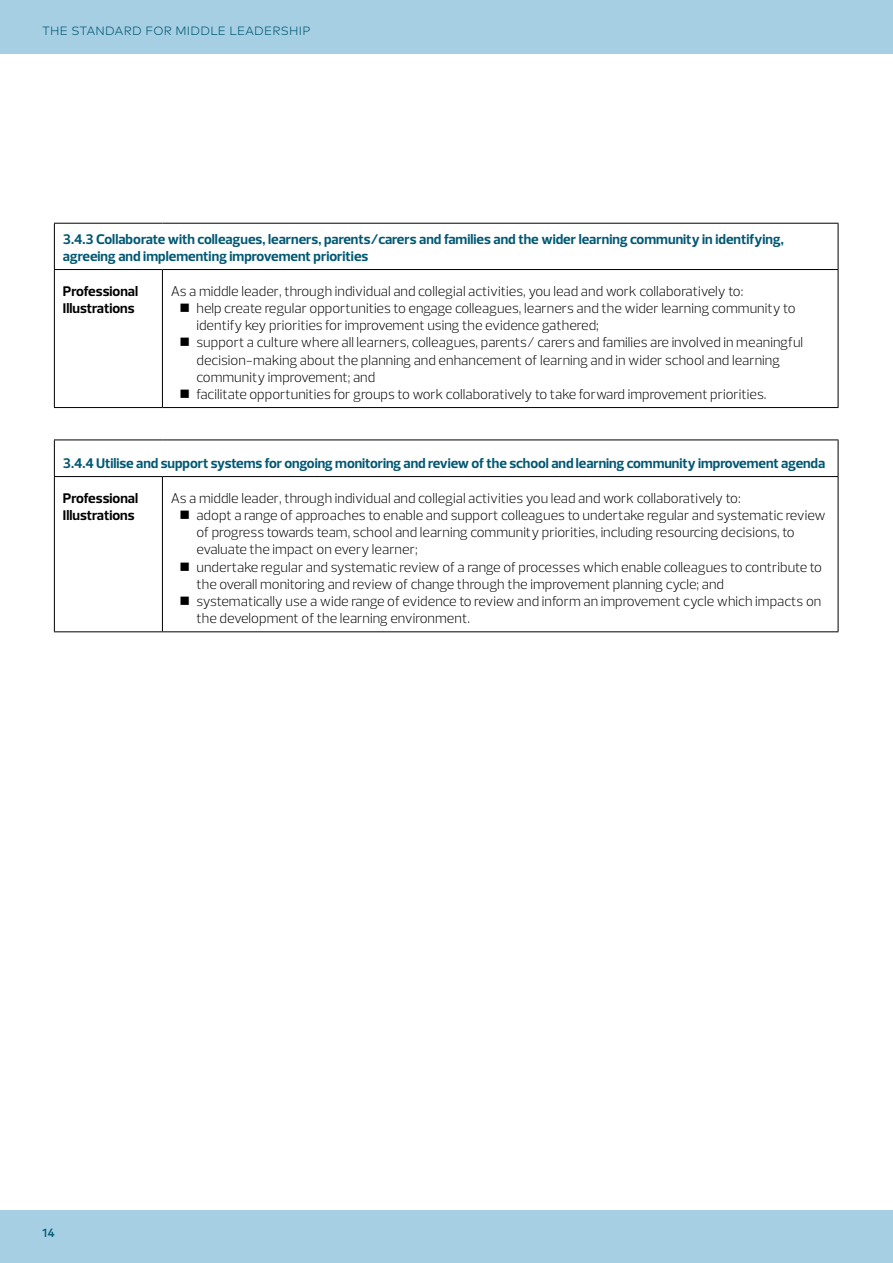
<style>
.page{position:relative;width:893px;height:1263px;background:#fff}
.page>*{position:absolute;margin:0;border:0;box-sizing:border-box;transform-origin:0 0}
.Body_first_par{font:300 14.25px/17.2px "Prelo";color:#000}
.Body_first_par-2{font:700 14.25px/17.2px "Prelo";letter-spacing:-.005em;color:#005873}
.Body_first_par-3{font:700 14.25px/17.2px "Prelo";color:#000}
.t1{font:300 12px "Mark Pro";letter-spacing:.025em;color:#005873}
.t2{font:500 12px "Mark Pro";color:#005873}
</style>
<div class="page">
<div style="left:0;top:0;width:893px;height:54px;background:#a6cfe4"></div>
<div style="left:0;top:1210px;width:893px;height:53px;background:#a6cfe4"></div>
<hr style="left:54px;top:223px;width:108px;height:1px;background:#000">
<hr style="left:54px;top:224px;width:1px;height:45px;background:#000">
<hr style="left:162px;top:223px;width:676px;height:1px;background:#000">
<hr style="left:838px;top:224px;width:1px;height:45px;background:#000">
<hr style="left:54px;top:269px;width:108px;height:1px;background:#000">
<hr style="left:54px;top:270px;width:1px;height:137px;background:#000">
<hr style="left:162px;top:269px;width:676px;height:1px;background:#000">
<hr style="left:162px;top:270px;width:1px;height:137px;background:#000">
<hr style="left:838px;top:270px;width:1px;height:137px;background:#000">
<hr style="left:54px;top:407px;width:108px;height:1px;background:#000">
<hr style="left:162px;top:407px;width:676px;height:1px;background:#000">
<hr style="left:54px;top:440px;width:108px;height:1px;background:#000">
<hr style="left:54px;top:440px;width:1px;height:36px;background:#000">
<hr style="left:162px;top:440px;width:676px;height:1px;background:#000">
<hr style="left:838px;top:440px;width:1px;height:36px;background:#000">
<hr style="left:54px;top:476px;width:108px;height:1px;background:#000">
<hr style="left:54px;top:477px;width:1px;height:154px;background:#000">
<hr style="left:162px;top:476px;width:676px;height:1px;background:#000">
<hr style="left:162px;top:477px;width:1px;height:154px;background:#000">
<hr style="left:838px;top:477px;width:1px;height:154px;background:#000">
<hr style="left:54px;top:631px;width:108px;height:1px;background:#000">
<hr style="left:162px;top:631px;width:676px;height:1px;background:#000">
<p class="t1" style="left:43px;top:22px;width:269px">THE STANDARD FOR MIDDLE LEADERSHIP</p>
<p class="Body_first_par-2" style="left:63px;top:230px;width:722px">3.4.3 Collaborate with colleagues, learners, parents/carers and families and the wider learning community in identifying, agreeing and implementing improvement priorities</p>
<p class="Body_first_par-3" style="left:63px;top:282px;width:77px">Professional<br>Illustrations</p>
<p class="Body_first_par" style="left:171px;top:282px;width:574px">As a middle leader, through individual and collegial activities, you lead and work collaboratively to:</p>
<p class="Body_first_par" style="left:196px;top:299px;width:601px;text-indent:-17px">■ help create regular opportunities to engage colleagues, learners and the wider learning community to identify key priorities for improvement using the evidence gathered;</p>
<p class="Body_first_par" style="left:196px;top:334px;width:608px;text-indent:-17px">■ support a culture where all learners, colleagues, parents/ carers and families are involved in meaningful decision-making about the planning and enhancement of learning and in wider school and learning community improvement; and</p>
<p class="Body_first_par" style="left:179px;top:386px;width:588px">■ facilitate opportunities for groups to work collaboratively to take forward improvement priorities.</p>
<p class="Body_first_par-2" style="left:63px;top:455px;width:764px">3.4.4 Utilise and support systems for ongoing monitoring and review of the school and learning community improvement agenda</p>
<p class="Body_first_par-3" style="left:63px;top:489px;width:77px">Professional<br>Illustrations</p>
<p class="Body_first_par" style="left:171px;top:489px;width:571px">As a middle leader, through individual and collegial activities you lead and work collaboratively to:</p>
<p class="Body_first_par" style="left:196px;top:506px;width:631px;text-indent:-17px">■ adopt a range of approaches to enable and support colleagues to undertake regular and systematic review of progress towards team, school and learning community priorities, including resourcing decisions, to evaluate the impact on every learner;</p>
<p class="Body_first_par" style="left:196px;top:558px;width:627px;text-indent:-17px">■ undertake regular and systematic review of a range of processes which enable colleagues to contribute to the overall monitoring and review of change through the improvement planning cycle; and</p>
<p class="Body_first_par" style="left:196px;top:593px;width:626px;text-indent:-17px">■ systematically use a wide range of evidence to review and inform an improvement cycle which impacts on the development of the learning environment.</p>
<p class="t2" style="left:43px;top:1224px;width:14px">14</p>
</div>
